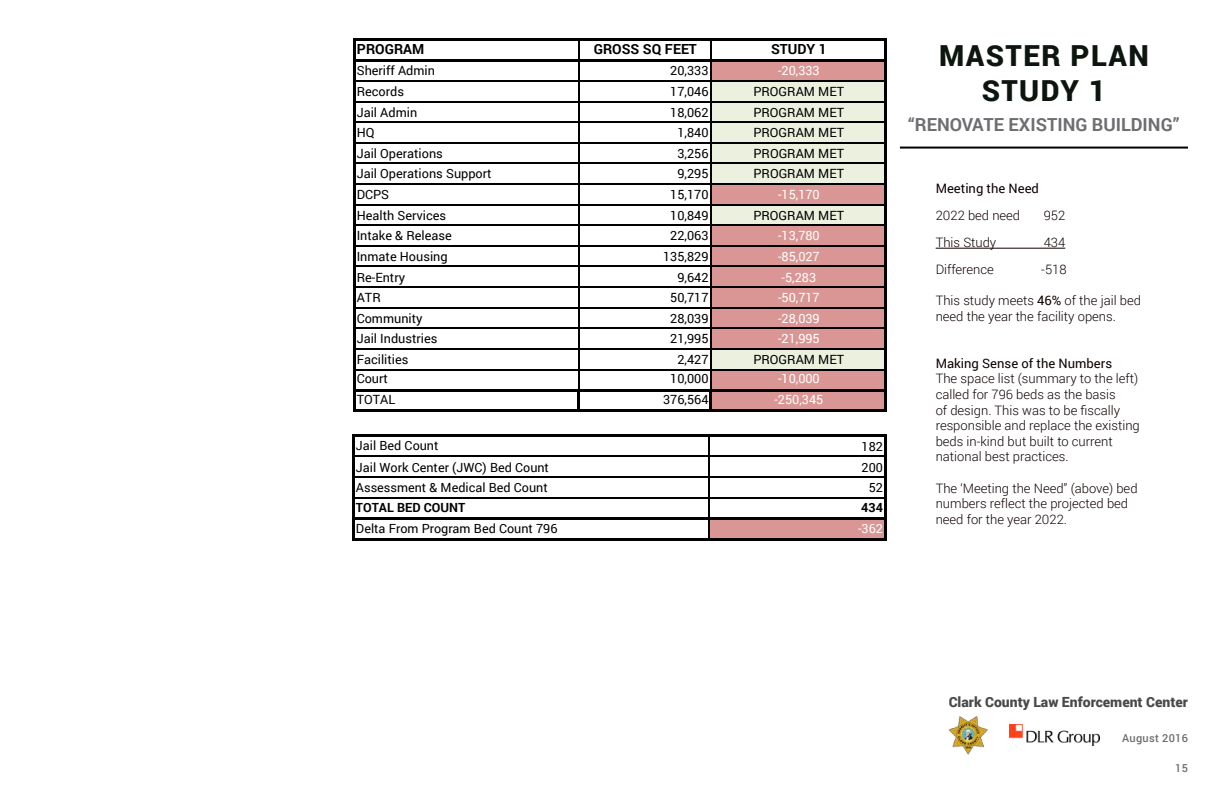
<style>
.page{position:relative;width:1224px;height:792px;background:#fff}
.page>*{position:absolute;margin:0;border:0;box-sizing:border-box;transform-origin:0 0}
.t1{font:900 29px/34.8px "Roboto";letter-spacing:.05em;color:#0d160e;text-align:center}
.t2{font:700 18px "Roboto";color:#6d6e71}
.t3{font:900 14px "Roboto";color:#292829}
.t4{font:700 13.9px "Roboto";color:#000}
.t5{font:300 13px/15.6px "Roboto";color:#0f0000}
.t6{font:13px "Roboto";color:#0f0000}
.t7{font:12.7px "Roboto";color:#000}
.t8{font:12.7px "Roboto";color:#fff}
.t9{font:12.6px "Roboto";color:#000}
.t10{font:700 12.6px "Roboto";color:#000}
.t11{font:12.6px "Roboto";color:#fff}
.t12{font:500 11px "Roboto";letter-spacing:.025em;color:#6d6e71}
.s1{font-weight:400}
</style>
<div class="page">
<div style="left:711px;top:60px;width:175px;height:21px;background:#da9694"></div>
<div style="left:711px;top:81px;width:175px;height:103px;background:#ebf1de"></div>
<div style="left:711px;top:184px;width:175px;height:21px;background:#da9694"></div>
<div style="left:711px;top:205px;width:175px;height:20px;background:#ebf1de"></div>
<div style="left:711px;top:225px;width:175px;height:124px;background:#da9694"></div>
<div style="left:711px;top:349px;width:175px;height:21px;background:#ebf1de"></div>
<div style="left:711px;top:370px;width:175px;height:41px;background:#da9694"></div>
<svg style="left:578px;top:41px;width:1px;height:18px"></svg>
<svg style="left:710px;top:41px;width:2px;height:18px"></svg>
<hr style="left:578px;top:62px;width:1px;height:327px;background:#000">
<hr style="left:710px;top:62px;width:2px;height:327px;background:#000">
<hr style="left:353px;top:38px;width:3px;height:374px;background:#000">
<hr style="left:577px;top:391px;width:3px;height:21px;background:#000">
<hr style="left:710px;top:391px;width:2px;height:21px;background:#000">
<hr style="left:885px;top:41px;width:2px;height:371px;background:#000">
<hr style="left:356px;top:38px;width:531px;height:3px;background:#000">
<hr style="left:356px;top:59px;width:531px;height:3px;background:#000">
<hr style="left:356px;top:80px;width:529px;height:2px;background:#000">
<hr style="left:356px;top:101px;width:529px;height:1px;background:#000">
<hr style="left:356px;top:122px;width:529px;height:1px;background:#000">
<hr style="left:356px;top:142px;width:529px;height:1px;background:#000">
<hr style="left:356px;top:163px;width:529px;height:1px;background:#000">
<hr style="left:356px;top:183px;width:529px;height:2px;background:#000">
<hr style="left:356px;top:204px;width:529px;height:1px;background:#000">
<hr style="left:356px;top:225px;width:529px;height:1px;background:#000">
<hr style="left:356px;top:245px;width:529px;height:1px;background:#000">
<hr style="left:356px;top:266px;width:529px;height:1px;background:#000">
<hr style="left:356px;top:286px;width:529px;height:2px;background:#000">
<hr style="left:356px;top:307px;width:529px;height:1px;background:#000">
<hr style="left:356px;top:328px;width:529px;height:1px;background:#000">
<hr style="left:356px;top:348px;width:529px;height:2px;background:#000">
<hr style="left:356px;top:369px;width:529px;height:1px;background:#000">
<hr style="left:356px;top:389px;width:531px;height:2px;background:#000">
<hr style="left:356px;top:410px;width:531px;height:2px;background:#000">
<div style="left:709px;top:519px;width:177px;height:21px;background:#da9694"></div>
<hr style="left:708px;top:437px;width:1px;height:81px;background:#000">
<hr style="left:352px;top:434px;width:3px;height:107px;background:#000">
<svg style="left:708px;top:520px;width:1px;height:18px"></svg>
<hr style="left:884px;top:437px;width:3px;height:104px;background:#000">
<hr style="left:355px;top:434px;width:532px;height:3px;background:#000">
<hr style="left:355px;top:456px;width:529px;height:1px;background:#000">
<hr style="left:355px;top:477px;width:529px;height:1px;background:#000">
<hr style="left:355px;top:497px;width:529px;height:2px;background:#000">
<hr style="left:355px;top:518px;width:532px;height:2px;background:#000">
<hr style="left:355px;top:538px;width:532px;height:3px;background:#000">
<hr style="left:936px;top:248px;width:129px;height:1px;background:#0f0000">
<img style="left:949px;top:716px;width:38px;height:38px">
<img style="left:1010px;top:724px;width:90px;height:22px">
<hr style="left:900px;top:147px;width:288px;height:2px;background:#000">
<p class="t4" style="left:357px;top:39px;width:69px">PROGRAM</p>
<p class="t4" style="left:594px;top:39px;width:105px">GROSS SQ FEET</p>
<p class="t4" style="left:771px;top:39px;width:57px">STUDY 1</p>
<p class="t7" style="left:357px;top:62px;width:80px">Sheriff Admin</p>
<p class="t7" style="left:670px;top:62px;width:40px">20,333</p>
<p class="t8" style="left:778px;top:62px;width:43px">-20,333</p>
<p class="t7" style="left:357px;top:83px;width:49px">Records</p>
<p class="t7" style="left:670px;top:83px;width:40px">17,046</p>
<p class="t7" style="left:753px;top:83px;width:92px">PROGRAM MET</p>
<p class="t7" style="left:357px;top:103px;width:62px">Jail Admin</p>
<p class="t7" style="left:670px;top:103px;width:40px">18,062</p>
<p class="t7" style="left:753px;top:103px;width:92px">PROGRAM MET</p>
<p class="t7" style="left:357px;top:124px;width:19px">HQ</p>
<p class="t7" style="left:677px;top:124px;width:33px">1,840</p>
<p class="t7" style="left:753px;top:124px;width:92px">PROGRAM MET</p>
<p class="t7" style="left:357px;top:144px;width:88px">Jail Operations</p>
<p class="t7" style="left:677px;top:144px;width:33px">3,256</p>
<p class="t7" style="left:753px;top:144px;width:92px">PROGRAM MET</p>
<p class="t7" style="left:357px;top:165px;width:136px">Jail Operations Support</p>
<p class="t7" style="left:677px;top:165px;width:33px">9,295</p>
<p class="t7" style="left:753px;top:165px;width:92px">PROGRAM MET</p>
<p class="t7" style="left:357px;top:186px;width:34px">DCPS</p>
<p class="t7" style="left:670px;top:186px;width:40px">15,170</p>
<p class="t8" style="left:778px;top:186px;width:43px">-15,170</p>
<p class="t7" style="left:357px;top:206px;width:91px">Health Services</p>
<p class="t7" style="left:670px;top:206px;width:40px">10,849</p>
<p class="t7" style="left:753px;top:206px;width:92px">PROGRAM MET</p>
<p class="t7" style="left:357px;top:227px;width:97px">Intake &amp; Release</p>
<p class="t7" style="left:670px;top:227px;width:40px">22,063</p>
<p class="t8" style="left:778px;top:227px;width:43px">-13,780</p>
<p class="t7" style="left:357px;top:247px;width:92px">Inmate Housing</p>
<p class="t7" style="left:663px;top:247px;width:47px">135,829</p>
<p class="t8" style="left:778px;top:247px;width:43px">-85,027</p>
<p class="t7" style="left:357px;top:268px;width:50px">Re-Entry</p>
<p class="t7" style="left:677px;top:268px;width:33px">9,642</p>
<p class="t8" style="left:782px;top:268px;width:36px">-5,283</p>
<p class="t7" style="left:357px;top:289px;width:26px">ATR</p>
<p class="t7" style="left:670px;top:289px;width:40px">50,717</p>
<p class="t8" style="left:778px;top:289px;width:43px">-50,717</p>
<p class="t7" style="left:357px;top:309px;width:67px">Community</p>
<p class="t7" style="left:670px;top:309px;width:40px">28,039</p>
<p class="t8" style="left:778px;top:309px;width:43px">-28,039</p>
<p class="t7" style="left:357px;top:330px;width:82px">Jail Industries</p>
<p class="t7" style="left:670px;top:330px;width:40px">21,995</p>
<p class="t8" style="left:778px;top:330px;width:43px">-21,995</p>
<p class="t7" style="left:357px;top:351px;width:53px">Facilities</p>
<p class="t7" style="left:677px;top:351px;width:33px">2,427</p>
<p class="t7" style="left:753px;top:351px;width:92px">PROGRAM MET</p>
<p class="t7" style="left:357px;top:370px;width:33px">Court</p>
<p class="t7" style="left:670px;top:370px;width:40px">10,000</p>
<p class="t8" style="left:778px;top:370px;width:43px">-10,000</p>
<p class="t7" style="left:357px;top:391px;width:40px">TOTAL</p>
<p class="t7" style="left:663px;top:391px;width:47px">376,564</p>
<p class="t8" style="left:774px;top:391px;width:50px">-250,345</p>
<p class="t9" style="left:356px;top:436px;width:84px">Jail Bed Count</p>
<p class="t9" style="left:862px;top:437px;width:23px">182</p>
<p class="t9" style="left:356px;top:458px;width:195px">Jail Work Center (JWC) Bed Count</p>
<p class="t9" style="left:862px;top:458px;width:23px">200</p>
<p class="t9" style="left:356px;top:479px;width:193px">Assessment &amp; Medical Bed Count</p>
<p class="t9" style="left:869px;top:479px;width:16px">52</p>
<p class="t10" style="left:356px;top:499px;width:111px">TOTAL BED COUNT</p>
<p class="t10" style="left:861px;top:499px;width:23px">434</p>
<p class="t9" style="left:356px;top:520px;width:203px">Delta From Program Bed Count 796</p>
<p class="t11" style="left:858px;top:520px;width:26px">-362</p>
<h1 class="t1" style="left:939px;top:38px;width:211px">MASTER PLAN<br>STUDY 1</h1>
<h2 class="t2" style="left:908px;top:112px;width:273px">“RENOVATE EXISTING BUILDING”</h2>
<p class="t6" style="left:936px;top:179px;width:105px">Meeting the Need</p>
<p class="t5" style="left:936px;top:207px;width:86px">2022 bed need</p>
<p class="t5" style="left:1044px;top:207px;width:23px">952</p>
<p class="t5" style="left:936px;top:234px;width:62px">This Study</p>
<p class="t5" style="left:1044px;top:234px;width:23px">434</p>
<p class="t5" style="left:936px;top:261px;width:60px">Difference</p>
<p class="t5" style="left:1041px;top:261px;width:27px">-518</p>
<p class="t5" style="left:936px;top:293px;width:207px">This study meets <span class="s1">46%</span> of the jail bed need the year the facility opens.</p>
<p class="t6" style="left:936px;top:354px;width:178px">Making Sense of the Numbers</p>
<p class="t5" style="left:936px;top:371px;width:206px">The space list (summary to the left) called for 796 beds as the basis<br>of design. This was to be fiscally responsible and replace the existing beds in-kind but built to current national best practices.</p>
<p class="t5" style="left:936px;top:480px;width:203px">The ‘Meeting the Need” (above) bed numbers reflect the projected bed need for the year 2022.</p>
<p class="t3" style="left:949px;top:692px;width:241px">Clark County Law Enforcement Center</p>
<p class="t12" style="left:1122px;top:730px;width:67px">August 2016</p>
<p class="t12" style="left:1175px;top:760px;width:14px">15</p>
</div>
